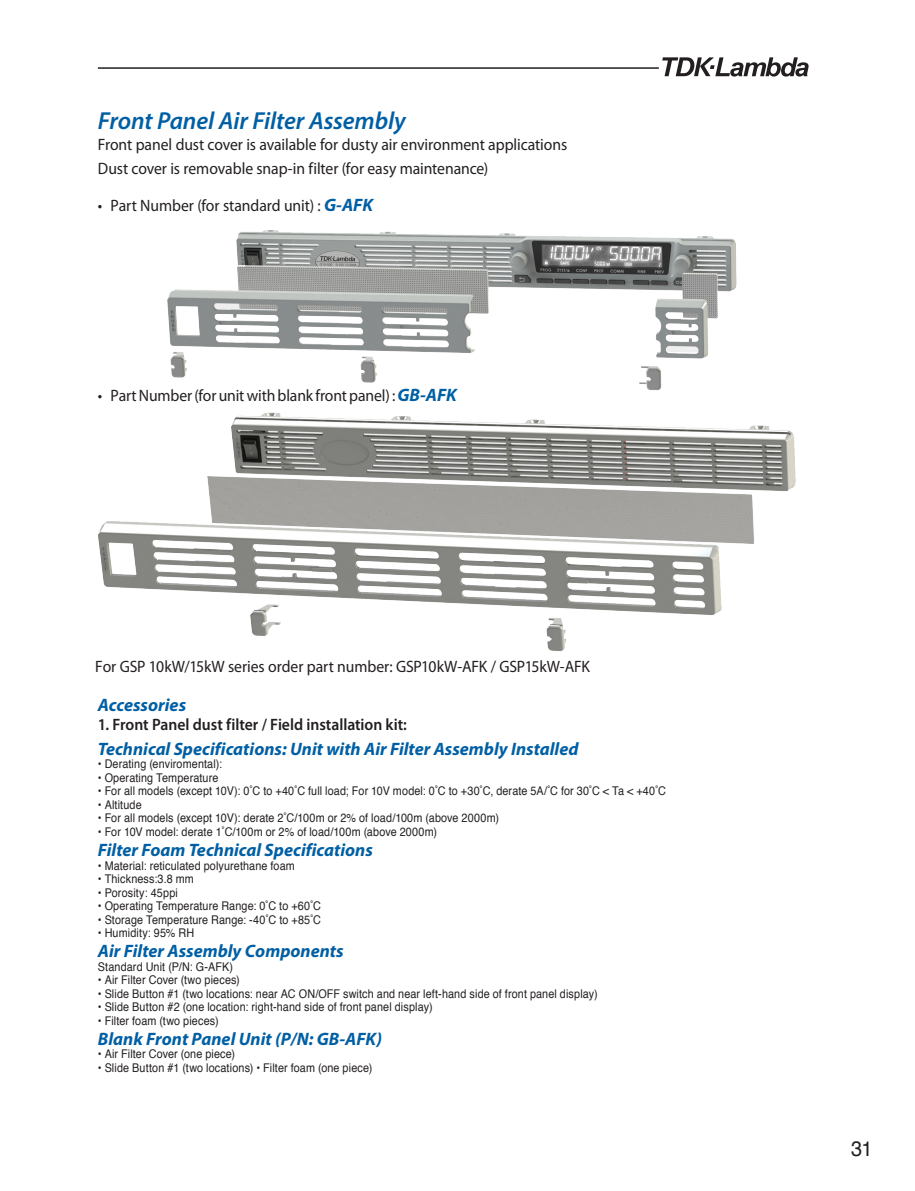
<style>
.page{position:relative;width:915px;height:1191px;background:#fff}
.page>*{position:absolute;margin:0;border:0;box-sizing:border-box;transform-origin:0 0}
.BLACK_SUBHEAD_12_15{font:italic 600 24.75px "Myriad Pro";letter-spacing:-.005em;color:#005fa4}
.t1{font:21px "Helvetica";color:#231f20;scale:.95 1}
.BLUE_HEADER{font:italic 700 18px "Myriad Pro";color:#005fa4}
.TEXT_11_13{font:16.5px "Myriad Pro";letter-spacing:-.005em;color:#231f20;scale:.95 1}
.TEXT_11_13-2{font:600 16.5px "Myriad Pro";letter-spacing:-.005em;color:#231f20;scale:.95 1}
.TABLE_7_LEFT{font:12px "Helvetica";letter-spacing:.01em;color:#231f20;scale:.9 1}
.s1{font-weight:700;font-style:italic;font-size:18px;color:#005fa4}
</style>
<div class="page">
<hr style="left:98px;top:67px;width:560px;height:2px;background:#231f20">
<svg style="left:662px;top:57px;width:146px;height:20px"></svg>
<img style="left:167px;top:230px;width:570px;height:161px">
<img style="left:98px;top:412px;width:698px;height:239px">
<p class="BLACK_SUBHEAD_12_15" style="left:98px;top:105px;width:309px">Front Panel Air Filter Assembly</p>
<p class="TEXT_11_13" style="left:98px;top:134px;width:495px">Front panel dust cover is available for dusty air environment applications</p>
<p class="TEXT_11_13" style="left:98px;top:158px;width:412px">Dust cover is removable snap-in filter (for easy maintenance)</p>
<p class="TEXT_11_13" style="left:98px;top:195px;width:291px">• Part Number (for standard unit) : <span class="s1">G-AFK</span></p>
<p class="TEXT_11_13" style="left:98px;top:386px;width:379px">• Part Number (for unit with blank front panel) : <span class="s1">GB-AFK</span></p>
<p class="TEXT_11_13" style="left:95px;top:656px;width:522px">For GSP 10kW/15kW series order part number: GSP10kW-AFK / GSP15kW-AFK</p>
<p class="BLUE_HEADER" style="left:98px;top:693px;width:90px">Accessories</p>
<p class="TEXT_11_13-2" style="left:98px;top:714px;width:327px">1. Front Panel dust filter / Field installation kit:</p>
<p class="BLUE_HEADER" style="left:98px;top:737px;width:482px">Technical Specifications: Unit with Air Filter Assembly Installed</p>
<p class="TABLE_7_LEFT" style="left:98px;top:755px;width:139px">• Derating (enviromental):</p>
<p class="TABLE_7_LEFT" style="left:98px;top:768px;width:135px">• Operating Temperature</p>
<p class="TABLE_7_LEFT" style="left:98px;top:782px;width:632px">• For all models (except 10V): 0 ̊C to +40 ̊C full load; For 10V model: 0 ̊C to +30 ̊C, derate 5A/ ̊C for 30 ̊C &lt; Ta &lt; +40 ̊C</p>
<p class="TABLE_7_LEFT" style="left:98px;top:795px;width:50px">• Altitude</p>
<p class="TABLE_7_LEFT" style="left:98px;top:809px;width:447px">• For all models (except 10V): derate 2 ̊C/100m or 2% of load/100m (above 2000m)</p>
<p class="TABLE_7_LEFT" style="left:98px;top:822px;width:378px">• For 10V model: derate 1 ̊C/100m or 2% of load/100m (above 2000m)</p>
<p class="BLUE_HEADER" style="left:98px;top:838px;width:276px">Filter Foam Technical Specifications</p>
<p class="TABLE_7_LEFT" style="left:98px;top:856px;width:220px">• Material: reticulated polyurethane foam</p>
<p class="TABLE_7_LEFT" style="left:98px;top:869px;width:108px">• Thickness:3.8 mm</p>
<p class="TABLE_7_LEFT" style="left:98px;top:883px;width:90px">• Porosity: 45ppi</p>
<p class="TABLE_7_LEFT" style="left:98px;top:896px;width:249px">• Operating Temperature Range: 0 ̊C to +60 ̊C</p>
<p class="TABLE_7_LEFT" style="left:98px;top:910px;width:249px">• Storage Temperature Range: -40 ̊C to +85 ̊C</p>
<p class="TABLE_7_LEFT" style="left:98px;top:923px;width:108px">• Humidity: 95% RH</p>
<p class="BLUE_HEADER" style="left:98px;top:939px;width:247px">Air Filter Assembly Components</p>
<p class="TABLE_7_LEFT" style="left:98px;top:957px;width:152px">Standard Unit (P/N: G-AFK)</p>
<p class="TABLE_7_LEFT" style="left:98px;top:970px;width:159px">• Air Filter Cover (two pieces)</p>
<p class="TABLE_7_LEFT" style="left:98px;top:984px;width:556px">• Slide Button #1 (two locations: near AC ON/OFF switch and near left-hand side of front panel display)</p>
<p class="TABLE_7_LEFT" style="left:98px;top:997px;width:373px">• Slide Button #2 (one location: right-hand side of front panel display)</p>
<p class="TABLE_7_LEFT" style="left:98px;top:1011px;width:136px">• Filter foam (two pieces)</p>
<p class="BLUE_HEADER" style="left:98px;top:1027px;width:286px">Blank Front Panel Unit (P/N: GB-AFK)</p>
<p class="TABLE_7_LEFT" style="left:98px;top:1045px;width:154px">• Air Filter Cover (one piece)</p>
<p class="TABLE_7_LEFT" style="left:98px;top:1058px;width:306px">• Slide Button #1 (two locations) • Filter foam (one piece)</p>
<h2 class="t1" style="left:850px;top:1132px;width:24px">31</h2>
</div>
